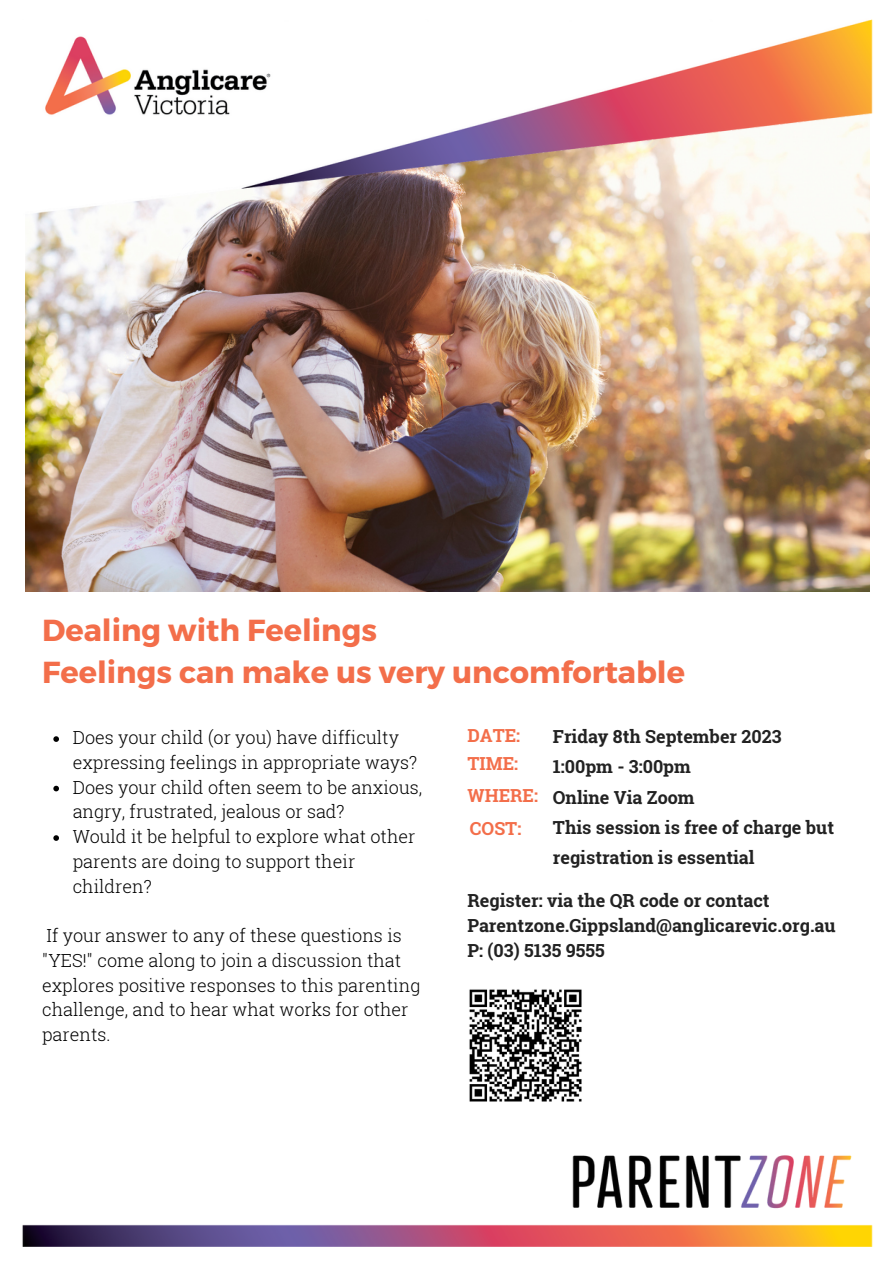
<style>
.page{position:relative;width:893px;height:1264px;background:#fff}
.page>*{position:absolute;margin:0;border:0;box-sizing:border-box;transform-origin:0 0}
.t1{font:700 30.3px "Montserrat";color:#f36e4a}
.t2{font:300 18px/24.8px "Roboto Slab";color:#000}
.t3{font:700 18px/30.3px "Roboto Slab";color:#222}
.t4{font:700 18px "Roboto Slab";color:#f36e4a}
</style>
<div class="page">
<img style="left:25px;top:250px;width:844px;height:342px">
<img style="left:30px;top:19px;width:843px;height:231px">
<img style="left:469px;top:989px;width:113px;height:79px">
<svg style="left:53px;top:736px;width:6px;height:6px"></svg>
<svg style="left:53px;top:785px;width:6px;height:6px"></svg>
<svg style="left:53px;top:835px;width:6px;height:5px"></svg>
<img style="left:22px;top:1068px;width:851px;height:179px">
<p class="t1" style="left:42px;top:611px;width:336px">Dealing with Feelings</p>
<p class="t1" style="left:42px;top:652px;width:644px">Feelings can make us very uncomfortable</p>
<p class="t2" style="left:73px;top:724px;width:346px">Does your child (or you) have difficulty expressing feelings in appropriate ways?</p>
<p class="t2" style="left:73px;top:774px;width:351px">Does your child often seem to be anxious, angry, frustrated, jealous or sad?</p>
<p class="t2" style="left:73px;top:823px;width:344px">Would it be helpful to explore what other parents are doing to support their children?</p>
<p class="t2" style="left:42px;top:922px;width:380px">If your answer to any of these questions is "YES!" come along to join a discussion that explores positive responses to this parenting challenge, and to hear what works for other parents.</p>
<p class="t4" style="left:467px;top:723px;width:54px">DATE:</p>
<p class="t4" style="left:467px;top:751px;width:52px">TIME:</p>
<p class="t4" style="left:467px;top:783px;width:72px">WHERE:</p>
<p class="t4" style="left:470px;top:815px;width:53px">COST:</p>
<p class="t3" style="left:553px;top:721px;width:230px">Friday 8th September 2023</p>
<p class="t3" style="left:553px;top:751px;width:139px">1:00pm - 3:00pm</p>
<p class="t3" style="left:553px;top:781px;width:143px">Online Via Zoom</p>
<p class="t3" style="left:553px;top:812px;width:283px">This session is free of charge but registration is essential</p>
<p class="t3" style="left:467px;top:884px;width:304px">Register: via the QR code or contact</p>
<p class="t3" style="left:467px;top:909px;width:370px">Parentzone.Gippsland@anglicarevic.org.au</p>
<p class="t3" style="left:467px;top:934px;width:139px">P: (03) 5135 9555</p>
</div>
